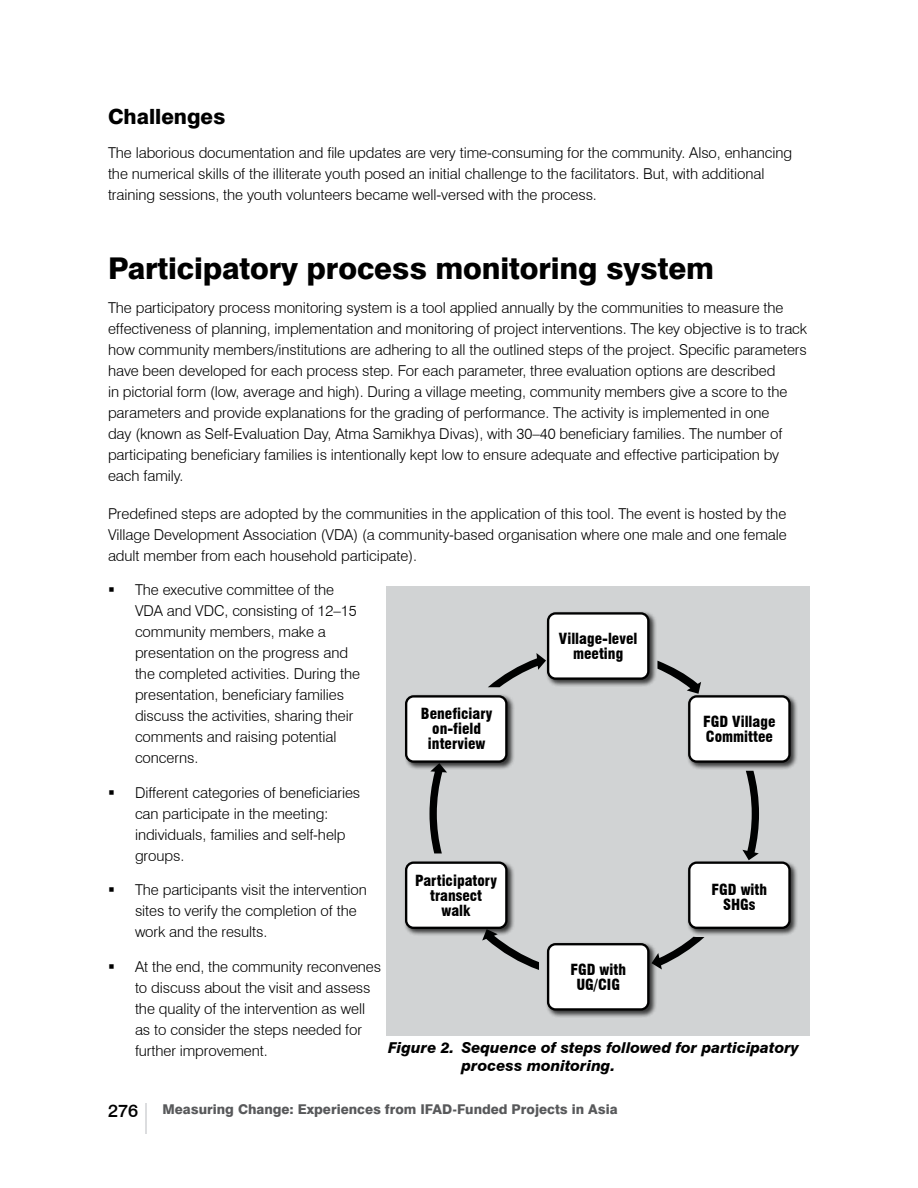
<style>
.page{position:relative;width:918px;height:1188px;background:#fff}
.page>*{position:absolute;margin:0;border:0;box-sizing:border-box;transform-origin:0 0}
.t1{font:800 30px "Swiss 721 BT";letter-spacing:-.005em;color:#000}
.t2{font:800 21px "Swiss 721 BT";color:#000}
.t3{font:500 18px "Swiss 721 BT";color:#000}
.t4{font:300 15px/21px "Swiss 721 BT";letter-spacing:-.005em;color:#000}
.t5{font:900 condensed 15px/15px "Swiss 721 BT";color:#000;text-align:center}
.t6{font:italic 800 15px/18px "Swiss 721 BT";color:#000}
.t7{font:800 13.5px "Swiss 721 BT";color:#58595b}
</style>
<div class="page">
<hr style="left:145px;top:1104px;width:2px;height:30px;background:#dcdddf">
<div style="left:386px;top:586px;width:424px;height:449px;background:#d1d3d4"></div>
<svg style="left:488px;top:653px;width:57px;height:34px"></svg>
<svg style="left:657px;top:661px;width:44px;height:33px"></svg>
<div style="left:545px;top:611px;width:112px;height:76px;background:#000;opacity:.75"></div>
<div style="left:548px;top:613px;width:100px;height:66px;background:#fff;border-radius:7px"></div>
<div style="left:547px;top:612px;width:103px;height:68px;border:2px solid #000;border-radius:7px"></div>
<div style="left:686px;top:694px;width:112px;height:76px;background:#000;opacity:.75"></div>
<div style="left:689px;top:696px;width:100px;height:66px;background:#fff;border-radius:7px"></div>
<div style="left:688px;top:695px;width:103px;height:68px;border:2px solid #000;border-radius:7px"></div>
<div style="left:403px;top:694px;width:112px;height:76px;background:#000;opacity:.75"></div>
<div style="left:406px;top:696px;width:100px;height:66px;background:#fff;border-radius:7px"></div>
<div style="left:405px;top:695px;width:103px;height:68px;border:2px solid #000;border-radius:7px"></div>
<div style="left:686px;top:860px;width:112px;height:76px;background:#000;opacity:.75"></div>
<div style="left:689px;top:863px;width:100px;height:65px;background:#fff;border-radius:7px"></div>
<div style="left:688px;top:862px;width:103px;height:67px;border:2px solid #000;border-radius:7px"></div>
<div style="left:403px;top:860px;width:112px;height:76px;background:#000;opacity:.75"></div>
<div style="left:406px;top:863px;width:100px;height:65px;background:#fff;border-radius:7px"></div>
<div style="left:405px;top:862px;width:103px;height:67px;border:2px solid #000;border-radius:7px"></div>
<div style="left:545px;top:941px;width:112px;height:77px;background:#000;opacity:.75"></div>
<div style="left:548px;top:944px;width:100px;height:65px;background:#fff;border-radius:7px"></div>
<div style="left:547px;top:943px;width:103px;height:68px;border:2px solid #000;border-radius:7px"></div>
<svg style="left:430px;top:763px;width:17px;height:90px"></svg>
<svg style="left:742px;top:771px;width:17px;height:89px"></svg>
<svg style="left:651px;top:937px;width:54px;height:32px"></svg>
<svg style="left:482px;top:929px;width:57px;height:41px"></svg>
<h2 class="t2" style="left:108px;top:104px;width:119px">Challenges</h2>
<p class="t4" style="left:108px;top:142px;width:686px">The laborious documentation and file updates are very time-consuming for the community. Also, enhancing the numerical skills of the illiterate youth posed an initial challenge to the facilitators. But, with additional training sessions, the youth volunteers became well-versed with the process.</p>
<h1 class="t1" style="left:108px;top:250px;width:608px">Participatory process monitoring system</h1>
<p class="t4" style="left:108px;top:297px;width:701px">The participatory process monitoring system is a tool applied annually by the communities to measure the effectiveness of planning, implementation and monitoring of project interventions. The key objective is to track how community members/institutions are adhering to all the outlined steps of the project. Specific parameters have been developed for each process step. For each parameter, three evaluation options are described<br>in pictorial form (low, average and high). During a village meeting, community members give a score to the parameters and provide explanations for the grading of performance. The activity is implemented in one<br>day (known as Self-Evaluation Day, Atma Samikhya Divas), with 30–40 beneficiary families. The number of participating beneficiary families is intentionally kept low to ensure adequate and effective participation by each family.</p>
<p class="t4" style="left:108px;top:503px;width:680px;text-align:justify">Predefined steps are adopted by the communities in the application of this tool. The event is hosted by the Village Development Association (VDA) (a community-based organisation where one male and one female adult member from each household participate).</p>
<p class="t4" style="left:135px;top:579px;width:227px">The executive committee of the<br>VDA and VDC, consisting of 12–15 community members, make a presentation on the progress and the completed activities. During the presentation, beneficiary families discuss the activities, sharing their comments and raising potential concerns.</p>
<p class="t4" style="left:135px;top:782px;width:227px">Different categories of beneficiaries can participate in the meeting: individuals, families and self-help groups.</p>
<p class="t4" style="left:135px;top:879px;width:233px">The participants visit the intervention sites to verify the completion of the work and the results.</p>
<p class="t4" style="left:135px;top:956px;width:248px">At the end, the community reconvenes to discuss about the visit and assess the quality of the intervention as well as to consider the steps needed for further improvement.</p>
<p class="t5" style="left:559px;top:631px;width:80px">Village-level meeting</p>
<p class="t5" style="left:421px;top:706px;width:73px">Beneficiary on-field interview</p>
<p class="t5" style="left:703px;top:714px;width:74px;text-align:left">FGD Village<br>Committee</p>
<p class="t5" style="left:415px;top:873px;width:83px">Participatory transect walk</p>
<p class="t5" style="left:712px;top:882px;width:57px">FGD with<br>SHGs</p>
<p class="t5" style="left:570px;top:962px;width:57px">FGD with<br>UG/CIG</p>
<p class="t6" style="left:462px;top:1039px;width:339px;text-indent:-73px">Figure 2. Sequence of steps followed for participatory process monitoring.</p>
<p class="t3" style="left:108px;top:1100px;width:32px">276</p>
<p class="t7" style="left:162px;top:1101px;width:457px">Measuring Change: Experiences from IFAD-Funded Projects in Asia</p>
</div>
